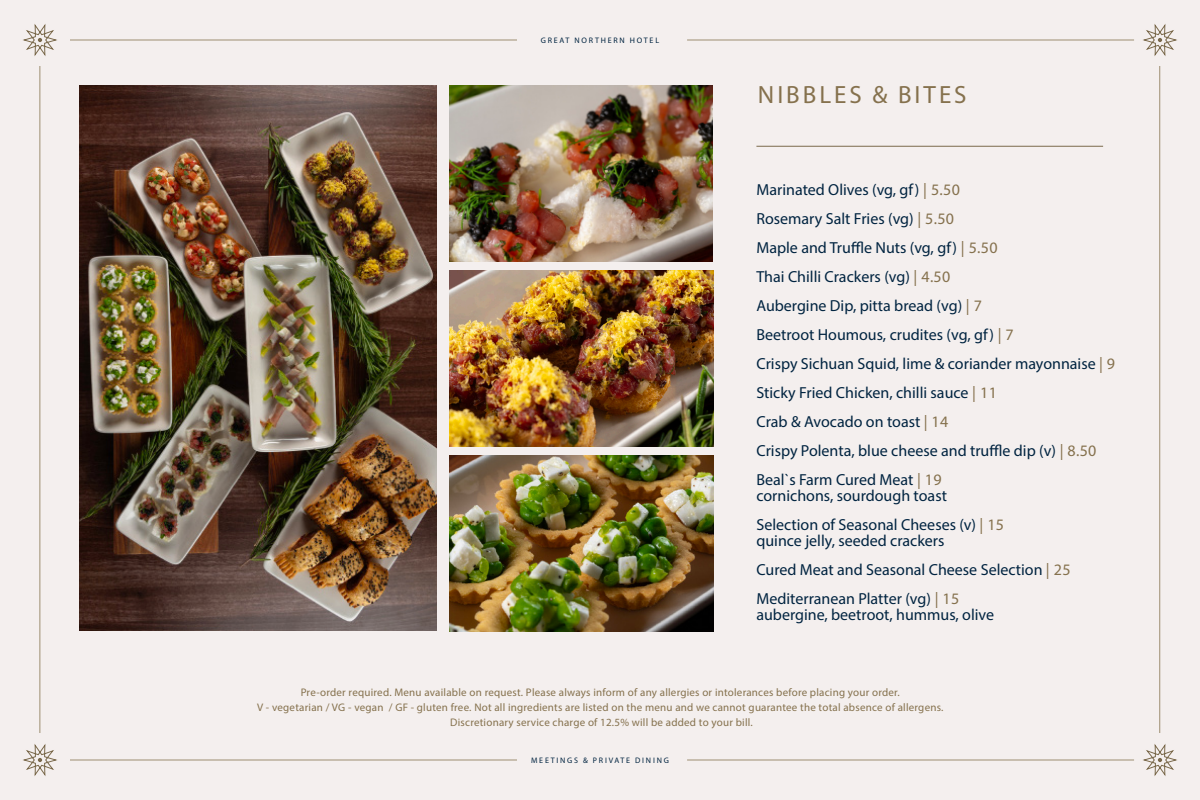
<style>
.page{position:relative;width:1200px;height:800px;background:#f4efee}
.page>*{position:absolute;margin:0;border:0;box-sizing:border-box;transform-origin:0 0}
.t1{font:25px "Myriad Pro";letter-spacing:.12em;color:#85714d}
.t2{font:16px/29px "Myriad Pro";color:#002340}
.t3{font:11px/15px "Myriad Pro";letter-spacing:.02em;color:#85714d;text-align:center}
.t4{font:8px "Myriad Pro";letter-spacing:.22em;color:#002340}
.s1{color:#85714d}
</style>
<div class="page">
<svg style="left:1144px;top:25px;width:32px;height:30px"></svg>
<svg style="left:24px;top:25px;width:32px;height:30px"></svg>
<svg style="left:1144px;top:745px;width:32px;height:30px"></svg>
<svg style="left:24px;top:745px;width:32px;height:30px"></svg>
<hr style="left:1160px;top:66px;width:1px;height:667px;background:#9d8e71">
<hr style="left:40px;top:66px;width:1px;height:667px;background:#9d8e71">
<hr style="left:70px;top:40px;width:447px;height:1px;background:#9d8e71">
<hr style="left:70px;top:760px;width:447px;height:1px;background:#9d8e71">
<hr style="left:687px;top:40px;width:447px;height:1px;background:#9d8e71">
<hr style="left:687px;top:760px;width:447px;height:1px;background:#9d8e71">
<hr style="left:756px;top:146px;width:347px;height:1px;background:#7a694b">
<img style="left:80px;top:86px;width:356px;height:545px">
<img style="left:449px;top:270px;width:264px;height:177px">
<img style="left:449px;top:455px;width:264px;height:176px">
<img style="left:449px;top:86px;width:263px;height:175px">
<p class="t4" style="left:541px;top:35px;width:120px">GREAT NORTHERN HOTEL</p>
<h1 class="t1" style="left:758px;top:79px;width:210px">NIBBLES &amp; BITES</h1>
<p class="t2" style="left:756px;top:175px;width:360px">Marinated Olives (vg, gf) <span class="s1">| 5.50<br></span>Rosemary Salt Fries (vg) <span class="s1">| 5.50<br></span>Maple and Truffle Nuts (vg, gf) <span class="s1">| 5.50<br></span>Thai Chilli Crackers (vg) <span class="s1">| 4.50<br></span>Aubergine Dip, pitta bread (vg) <span class="s1">| 7<br></span>Beetroot Houmous, crudites (vg, gf) <span class="s1">| 7<br></span>Crispy Sichuan Squid, lime &amp; coriander mayonnaise <span class="s1">| 9<br></span>Sticky Fried Chicken, chilli sauce <span class="s1">| 11<br></span>Crab &amp; Avocado on toast <span class="s1">| 14<br></span>Crispy Polenta, blue cheese and truffle dip (v) <span class="s1">| 8.50<br></span>Beal`s Farm Cured Meat <span class="s1">| 19</span></p>
<p class="t2" style="left:756px;top:481px;width:249px">cornichons, sourdough toast<br>Selection of Seasonal Cheeses (v) <span class="s1">| 15</span></p>
<p class="t2" style="left:756px;top:526px;width:316px">quince jelly, seeded crackers<br>Cured Meat and Seasonal Cheese Selection <span class="s1">| 25<br></span>Mediterranean Platter (vg) <span class="s1">| 15</span></p>
<p class="t2" style="left:756px;top:600px;width:239px">aubergine, beetroot, hummus, olive</p>
<p class="t3" style="left:257px;top:685px;width:688px">Pre-order required. Menu available on request. Please always inform of any allergies or intolerances before placing your order.<br>V - vegetarian / VG - vegan / GF - gluten free. Not all ingredients are listed on the menu and we cannot guarantee the total absence of allergens.<br>Discretionary service charge of 12.5% will be added to your bill.</p>
<p class="t4" style="left:531px;top:755px;width:139px">MEETINGS &amp; PRIVATE DINING</p>
</div>
